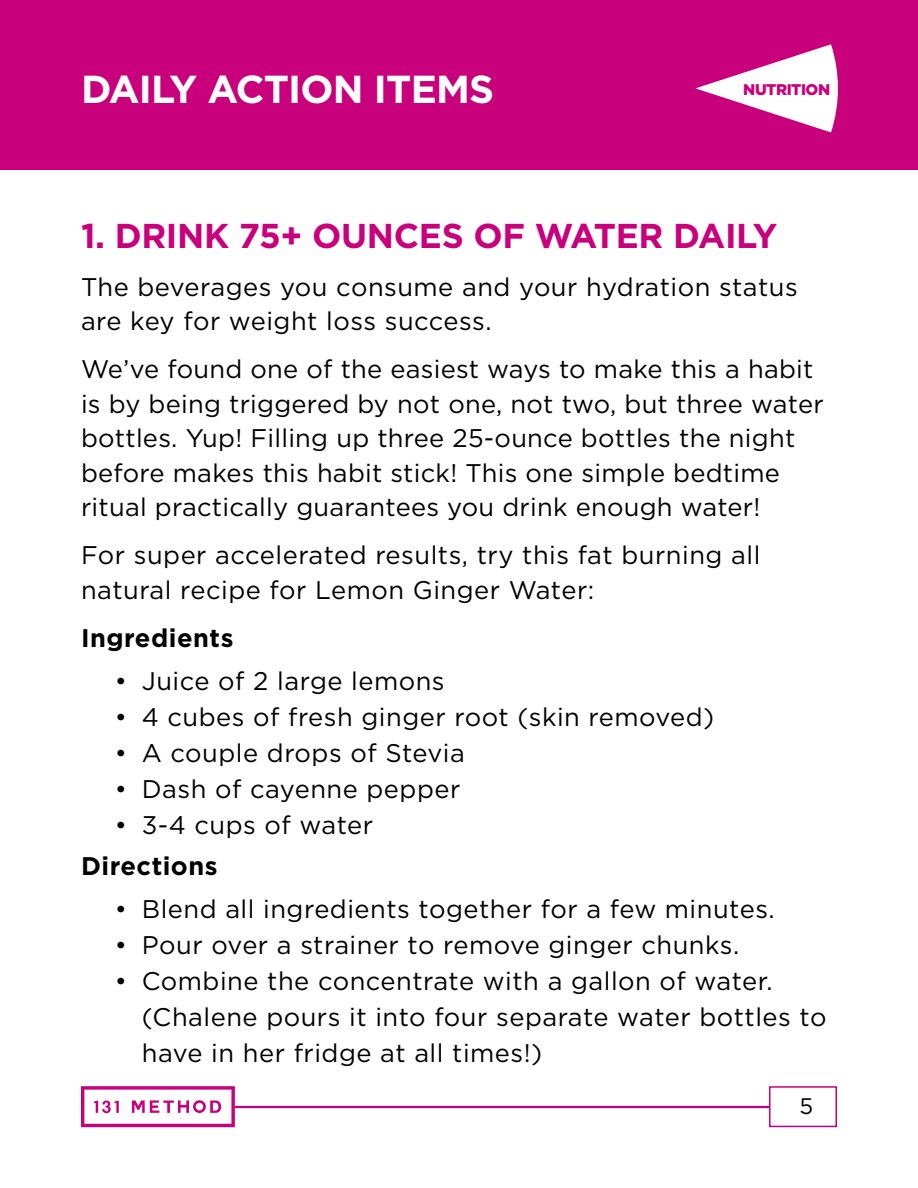
<style>
.page{position:relative;width:918px;height:1188px;background:#fff}
.page>*{position:absolute;margin:0;border:0;box-sizing:border-box;transform-origin:0 0}
.t1{font:700 39px "Gotham";letter-spacing:-.02em;color:#fff}
.t2{font:700 34.5px "Gotham";letter-spacing:-.01em;color:#c9007b}
.t3{font:25.5px/34.5px "Gotham";letter-spacing:.015em;color:#000}
.t4{font:700 25.5px "Gotham";letter-spacing:.02em;color:#000}
.t5{font:22.5px "Gotham";color:#000}
.t6{font:900 15.45px "Gotham";letter-spacing:-.03em;color:#c9007b}
</style>
<div class="page">
<div style="left:0;top:0;width:918px;height:170px;background:#c9007b"></div>
<hr style="left:235px;top:1106px;width:534px;height:2px;background:#c9007b">
<svg style="left:81px;top:1086px;width:154px;height:41px"></svg>
<div style="left:769px;top:1086px;width:68px;height:41px;border:2px solid #c9007b"></div>
<svg style="left:695px;top:44px;width:143px;height:88px"></svg>
<h1 class="t1" style="left:81px;top:64px;width:415px">DAILY ACTION ITEMS</h1>
<p class="t6" style="left:743px;top:79px;width:88px">NUTRITION</p>
<h2 class="t2" style="left:81px;top:213px;width:698px">1. DRINK 75+ OUNCES OF WATER DAILY</h2>
<p class="t3" style="left:81px;top:269px;width:718px">The beverages you consume and your hydration status are key for weight loss success.</p>
<p class="t3" style="left:81px;top:352px;width:744px">We’ve found one of the easiest ways to make this a habit is by being triggered by not one, not two, but three water bottles. Yup! Filling up three 25-ounce bottles the night before makes this habit stick! This one simple bedtime ritual practically guarantees you drink enough water!</p>
<p class="t3" style="left:81px;top:538px;width:681px">For super accelerated results, try this fat burning all natural recipe for Lemon Ginger Water:</p>
<p class="t4" style="left:81px;top:621px;width:154px">Ingredients</p>
<p class="t3" style="left:115px;top:663px;width:331px">• Juice of 2 large lemons</p>
<p class="t3" style="left:115px;top:699px;width:601px">• 4 cubes of fresh ginger root (skin removed)</p>
<p class="t3" style="left:115px;top:735px;width:352px">• A couple drops of Stevia</p>
<p class="t3" style="left:115px;top:771px;width:347px">• Dash of cayenne pepper</p>
<p class="t3" style="left:115px;top:807px;width:260px">• 3-4 cups of water</p>
<p class="t4" style="left:81px;top:849px;width:138px">Directions</p>
<p class="t3" style="left:115px;top:891px;width:661px">• Blend all ingredients together for a few minutes.</p>
<p class="t3" style="left:115px;top:927px;width:626px">• Pour over a strainer to remove ginger chunks.</p>
<p class="t3" style="left:142px;top:962px;width:686px;line-height:36px;text-indent:-27px">• Combine the concentrate with a gallon of water. (Chalene pours it into four separate water bottles to have in her fridge at all times!)</p>
<p class="t5" style="left:800px;top:1092px;width:15px">5</p>
</div>
